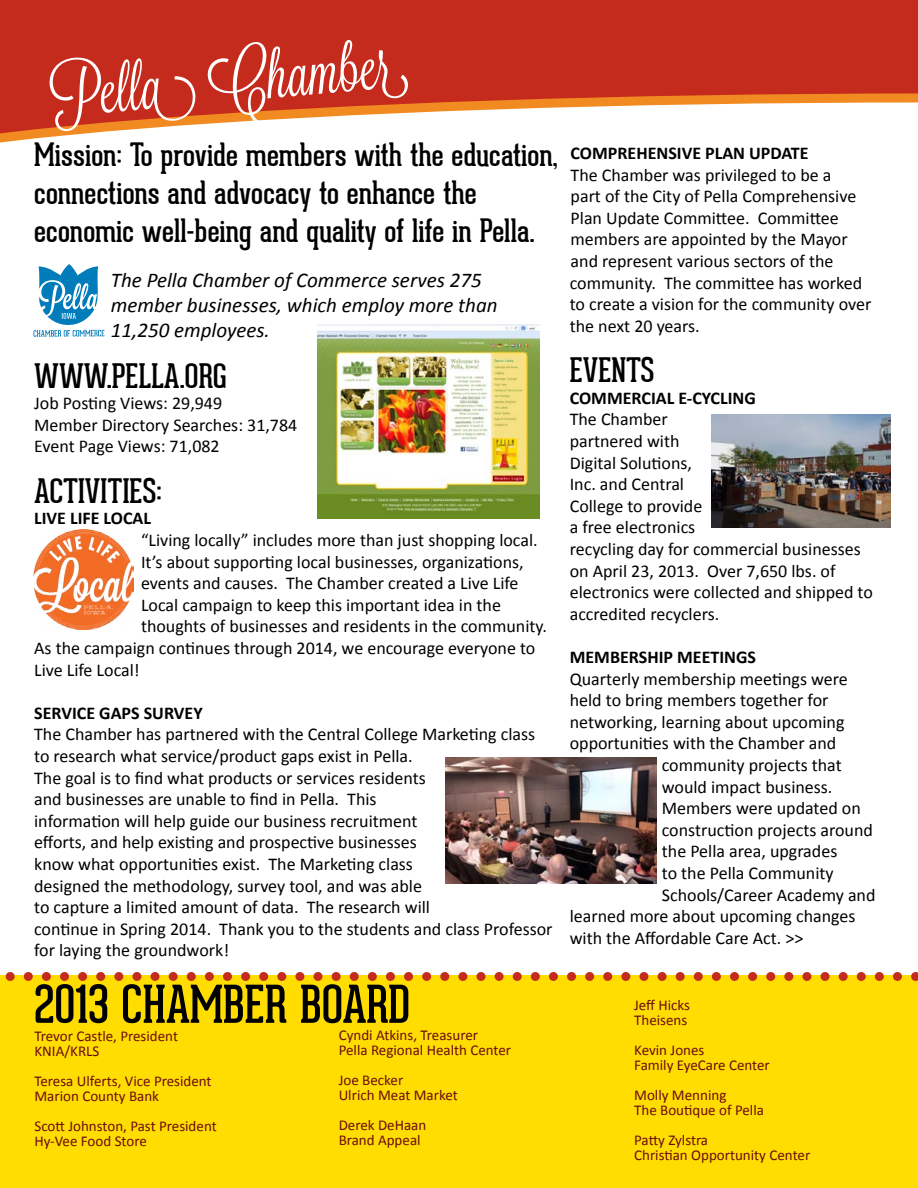
<style>
.page{position:relative;width:918px;height:1188px;background:#fff}
.page>*{position:absolute;margin:0;border:0;box-sizing:border-box;transform-origin:0 0}
.t1{font:64.5px "Lavanderia";color:#fff}
.t2{font:51px "Geared Slab";color:#000}
.t3{font:33px "Geared Slab";color:#000}
.t4{font:31.5px/37.8px "Geared Slab";color:#000}
.t5{font:italic 21px/25.2px "Calibri";color:#000}
.t6{font:18px/21.6px "Calibri";color:#000}
.t7{font:700 18px "Calibri";color:#000}
.t8{font:15px/15px "Calibri";color:#6b0c0d}
</style>
<div class="page">
<div style="left:0;top:976px;width:918px;height:212px;background:#fd0"></div>
<div style="left:0;top:0;width:918px;height:169px;background:#c52b1c"></div>
<svg style="left:0;top:93px;width:918px;height:76px"></svg>
<svg style="left:0;top:972px;width:918px;height:9px"></svg>
<img style="left:33px;top:529px;width:101px;height:101px">
<img style="left:446px;top:758px;width:210px;height:126px">
<svg style="left:33px;top:264px;width:71px;height:73px"></svg>
<img style="left:317px;top:324px;width:223px;height:194px">
<img style="left:711px;top:415px;width:179px;height:112px">
<h1 class="t1" style="left:47px;top:58px;width:348px;rotate:-5deg">Pella Chamber</h1>
<h3 class="t4" style="left:34px;top:136px;width:525px">Mission: To provide members with the education, connections and advocacy to enhance the economic well-being and quality of life in Pella.</h3>
<p class="t7" style="left:571px;top:142px;width:240px">COMPREHENSIVE PLAN UPDATE</p>
<p class="t6" style="left:570px;top:164px;width:303px">The Chamber was privileged to be a<br>part of the City of Pella Comprehensive Plan Update Committee. Committee members are appointed by the Mayor and represent various sectors of the community. The committee has worked to create a vision for the community over the next 20 years.</p>
<h3 class="t3" style="left:570px;top:350px;width:86px">EVENTS</h3>
<p class="t7" style="left:570px;top:386px;width:188px">COMMERCIAL E-CYCLING</p>
<p class="t6" style="left:570px;top:409px;width:305px">The Chamber<br>partnered with<br>Digital Solutions,<br>Inc. and Central<br>College to provide<br>a free electronics<br>recycling day for commercial businesses on April 23, 2013. Over 7,650 lbs. of electronics were collected and shipped to accredited recyclers.</p>
<p class="t7" style="left:570px;top:646px;width:188px">MEMBERSHIP MEETINGS</p>
<p class="t6" style="left:570px;top:668px;width:280px">Quarterly membership meetings were</p>
<p class="t6" style="left:570px;top:690px;width:260px">held to bring members together for</p>
<p class="t6" style="left:570px;top:711px;width:276px">networking, learning about upcoming</p>
<p class="t6" style="left:570px;top:733px;width:268px">opportunities with the Chamber and</p>
<p class="t6" style="left:662px;top:754px;width:181px">community projects that</p>
<p class="t6" style="left:662px;top:776px;width:172px">would impact business.</p>
<p class="t6" style="left:662px;top:798px;width:201px">Members were updated on</p>
<p class="t6" style="left:662px;top:819px;width:213px">construction projects around</p>
<p class="t6" style="left:662px;top:841px;width:177px">the Pella area, upgrades</p>
<p class="t6" style="left:662px;top:862px;width:173px">to the Pella Community</p>
<p class="t6" style="left:662px;top:884px;width:215px">Schools/Career Academy and</p>
<p class="t6" style="left:570px;top:906px;width:287px">learned more about upcoming changes</p>
<p class="t6" style="left:570px;top:927px;width:235px">with the Affordable Care Act. &gt;&gt;</p>
<p class="t5" style="left:111px;top:266px;width:388px">The Pella Chamber of Commerce serves 275 member businesses, which employ more than<br>11,250 employees.</p>
<h3 class="t3" style="left:34px;top:356px;width:194px">WWW.PELLA.ORG</h3>
<p class="t6" style="left:34px;top:392px;width:265px">Job Posting Views: 29,949<br>Member Directory Searches: 31,784<br>Event Page Views: 71,082</p>
<h3 class="t3" style="left:34px;top:471px;width:129px">ACTIVITIES:</h3>
<p class="t7" style="left:34px;top:507px;width:118px">LIVE LIFE LOCAL</p>
<p class="t6" style="left:141px;top:529px;width:398px">“Living locally” includes more than just shopping local.</p>
<p class="t6" style="left:141px;top:551px;width:384px">It’s about supporting local businesses, organizations,</p>
<p class="t6" style="left:141px;top:572px;width:379px">events and causes. The Chamber created a Live Life</p>
<p class="t6" style="left:141px;top:594px;width:362px">Local campaign to keep this important idea in the</p>
<p class="t6" style="left:141px;top:616px;width:408px">thoughts of businesses and residents in the community.</p>
<p class="t6" style="left:34px;top:637px;width:503px">As the campaign continues through 2014, we encourage everyone to</p>
<p class="t6" style="left:34px;top:659px;width:107px">Live Life Local!</p>
<p class="t7" style="left:34px;top:701px;width:170px">SERVICE GAPS SURVEY</p>
<p class="t6" style="left:34px;top:724px;width:520px">The Chamber has partnered with the Central College Marketing class to research what service/product gaps exist in Pella.<br>The goal is to find what products or services residents<br>and businesses are unable to find in Pella. This<br>information will help guide our business recruitment<br>efforts, and help existing and prospective businesses<br>know what opportunities exist. The Marketing class<br>designed the methodology, survey tool, and was able<br>to capture a limited amount of data. The research will<br>continue in Spring 2014. Thank you to the students and class Professor for laying the groundwork!</p>
<h2 class="t2" style="left:35px;top:974px;width:377px">2013 CHAMBER BOARD</h2>
<p class="t8" style="left:34px;top:1028px;width:145px">Trevor Castle, President<br>KNIA/KRLS</p>
<p class="t8" style="left:34px;top:1073px;width:179px">Teresa Ulferts, Vice President<br>Marion County Bank</p>
<p class="t8" style="left:34px;top:1118px;width:184px">Scott Johnston, Past President<br>Hy-Vee Food Store</p>
<p class="t8" style="left:339px;top:1028px;width:174px">Cyndi Atkins, Treasurer<br>Pella Regional Health Center</p>
<p class="t8" style="left:339px;top:1073px;width:121px">Joe Becker<br>Ulrich Meat Market</p>
<p class="t8" style="left:339px;top:1118px;width:89px">Derek DeHaan<br>Brand Appeal</p>
<p class="t8" style="left:634px;top:998px;width:57px">Jeff Hicks<br>Theisens</p>
<p class="t8" style="left:634px;top:1043px;width:137px">Kevin Jones<br>Family EyeCare Center</p>
<p class="t8" style="left:634px;top:1088px;width:131px">Molly Menning<br>The Boutique of Pella</p>
<p class="t8" style="left:634px;top:1133px;width:178px">Patty Zylstra<br>Christian Opportunity Center</p>
</div>
